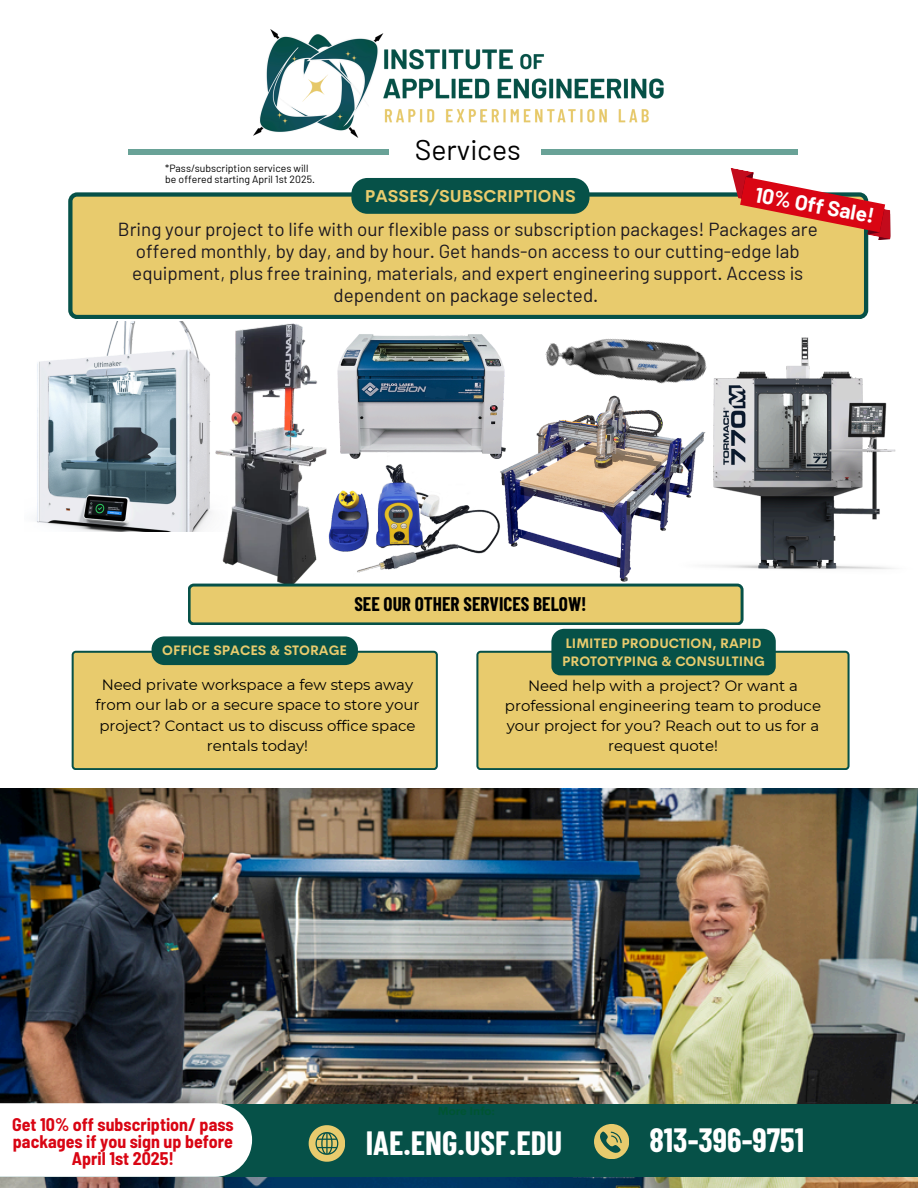
<style>
.page{position:relative;width:918px;height:1188px;background:#fff}
.page>*{position:absolute;margin:0;border:0;box-sizing:border-box;transform-origin:0 0}
.t1{font:700 32.85px "Barlow Condensed";color:#fff}
.t2{font:28.35px "Barlow";color:#000}
.t3{font:700 20.85px "Barlow";color:#fff}
.t4{font:700 19.2px "Barlow Condensed";color:#000}
.t5{font:18.9px/22px "Barlow";color:#1c1820;text-align:center}
.t6{font:700 semi-condensed 17.85px/16.8px "Barlow";color:#d90513;text-align:center}
.t7{font:700 16.95px "Cerebri Sans";color:#e8cb6d}
.t8{font:15px/20.2px "Montserrat";color:#000;text-align:center}
.t9{font:700 13.5px/17.9px "Cerebri Sans";color:#e8cb6d}
.t10{font:700 11.4px "Cerebri Sans";color:#005432}
.t11{font:10.5px/10.5px "Barlow";color:#000}
</style>
<div class="page">
<svg style="left:68px;top:192px;width:800px;height:127px;background:#d9c36b"></svg>
<img style="left:253px;top:29px;width:411px;height:108px">
<div style="left:542px;top:150px;width:256px;height:5px;background:#69a297"></div>
<div style="left:129px;top:150px;width:260px;height:5px;background:#69a297"></div>
<img style="left:35px;top:321px;width:181px;height:211px">
<img style="left:1px;top:789px;width:917px;height:399px">
<img style="left:337px;top:334px;width:168px;height:111px">
<svg style="left:424px;top:386px;width:23px;height:13px"></svg>
<img style="left:708px;top:337px;width:188px;height:247px">
<img style="left:526px;top:259px;width:201px;height:202px">
<div style="left:0;top:1104px;width:918px;height:73px;background:#065148"></div>
<div style="left:0;top:1103px;width:252px;height:74px;background:#fff"></div>
<svg style="left:309px;top:1125px;width:36px;height:36px"></svg>
<svg style="left:594px;top:1124px;width:35px;height:35px"></svg>
<img style="left:216px;top:323px;width:111px;height:261px">
<svg style="left:725px;top:168px;width:166px;height:74px"></svg>
<img style="left:500px;top:389px;width:208px;height:195px">
<img style="left:326px;top:445px;width:178px;height:132px">
<div style="left:351px;top:178px;width:238px;height:36px;background:#065148;border-radius:16px"></div>
<svg style="left:776px;top:651px;width:74px;height:119px;background:#c0b669"></svg>
<div style="left:487px;top:669px;width:352px;height:95px;background:#e8cb6d"></div>
<svg style="left:72px;top:584px;width:704px;height:186px"></svg>
<p class="t11" style="left:165px;top:163px;width:151px">*Pass/subscription services will be offered starting April 1st 2025.</p>
<p class="t2" style="left:415px;top:131px;width:108px">Services</p>
<p class="t7" style="left:365px;top:185px;width:213px">PASSES/SUBSCRIPTIONS</p>
<p class="t3" style="left:758px;top:182px;width:122px;rotate:10deg">10% Off Sale!</p>
<p class="t5" style="left:118px;top:217px;width:701px">Bring your project to life with our flexible pass or subscription packages! Packages are offered monthly, by day, and by hour. Get hands-on access to our cutting-edge lab equipment, plus free training, materials, and expert engineering support. Access is dependent on package selected.</p>
<p class="t4" style="left:354px;top:592px;width:234px">SEE OUR OTHER SERVICES BELOW!</p>
<p class="t9" style="left:162px;top:642px;width:186px">OFFICE SPACES &amp; STORAGE</p>
<p class="t9" style="left:562px;top:634px;width:204px">LIMITED PRODUCTION, RAPID<br>PROTOTYPING &amp; CONSULTING</p>
<p class="t8" style="left:96px;top:675px;width:325px">Need private workspace a few steps away from our lab or a secure space to store your project? Contact us to discuss office space rentals today!</p>
<p class="t8" style="left:505px;top:675px;width:318px">Need help with a project? Or want a professional engineering team to produce your project for you? Reach out to us for a request quote!</p>
<h2 class="t10" style="left:438px;top:1104px;width:59px">More Info:</h2>
<h4 class="t6" style="left:12px;top:1115px;width:223px">Get 10% off subscription/ pass packages if you sign up before<br>April 1st 2025!</h4>
<h6 class="t1" style="left:366px;top:1122px;width:198px">IAE.ENG.USF.EDU</h6>
<h5 class="t1" style="left:650px;top:1120px;width:156px">813-396-9751</h5>
</div>
